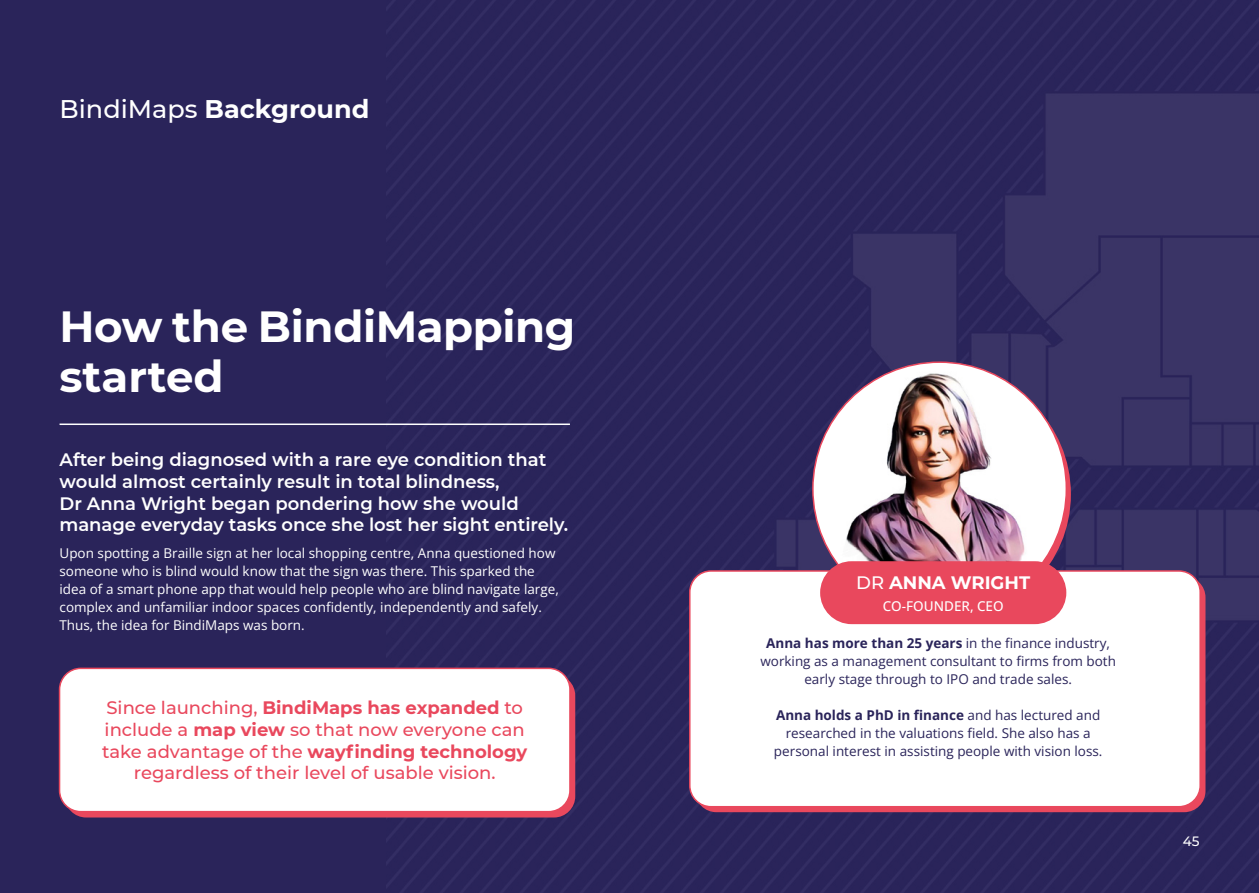
<style>
.page{position:relative;width:1259px;height:893px;background:#2a245a}
.page>*{position:absolute;margin:0;border:0;box-sizing:border-box;transform-origin:0 0}
.Heading{font:700 43.5px/49.5px "Montserrat";letter-spacing:-.01em;color:#fff}
.Introduction{font:700 25.5px "Montserrat";color:#fff}
.Paragraph{font:600 18px/21.6px "Montserrat";color:#fff}
.Paragraph-2{font:500 18px/21.6px "Montserrat";color:#e9485d;text-align:center}
.Subheading_2{font:700 18px "Montserrat";color:#fff}
.Paragraph-3{font:13.5px/18px "Open Sans";color:#fff}
.Paragraph-4{font:13.5px/18px "Open Sans";color:#2a245a;text-align:center}
.Paragraph-5{font:500 13.5px "Open Sans";color:#fff}
.Page_number{font:500 13.5px "Montserrat";color:#fff}
.s1{font-weight:500}
.s2{font-weight:700}
</style>
<div class="page">
<img style="left:387px;top:21px;width:872px;height:859px">
<hr style="left:60px;top:423px;width:510px;height:2px;background:#fff">
<div style="left:65px;top:674px;width:510px;height:143px;background:#e9485d;border-radius:21px"></div>
<div style="left:60px;top:668px;width:510px;height:144px;background:#fff;border-radius:21px"></div>
<div style="left:59px;top:668px;width:512px;height:144px;border:2px solid #e9485d;border-radius:21px"></div>
<div style="left:813px;top:362px;width:253px;height:254px;background:#fff;border-radius:50%"></div>
<img style="left:837px;top:362px;width:203px;height:202px">
<div style="left:695px;top:576px;width:510px;height:236px;background:#e9485d;border-radius:21px"></div>
<div style="left:690px;top:571px;width:510px;height:236px;background:#fff;border-radius:21px"></div>
<div style="left:689px;top:570px;width:512px;height:237px;border:2px solid #e9485d;border-radius:21px"></div>
<div style="left:820px;top:561px;width:246px;height:63px;background:#e9485d;border-radius:31px"></div>
<p class="Introduction" style="left:60px;top:91px;width:311px"><span class="s1">BindiMaps</span> Background</p>
<h1 class="Heading" style="left:60px;top:300px;width:517px">How the BindiMapping started</h1>
<p class="Paragraph" style="left:60px;top:448px;width:510px">After being diagnosed with a rare eye condition that would almost certainly result in total blindness,<br>Dr Anna Wright began pondering how she would manage everyday tasks once she lost her sight entirely.</p>
<p class="Paragraph-3" style="left:60px;top:544px;width:501px">Upon spotting a Braille sign at her local shopping centre, Anna questioned how someone who is blind would know that the sign was there. This sparked the idea of a smart phone app that would help people who are blind navigate large, complex and unfamiliar indoor spaces confidently, independently and safely.<br>Thus, the idea for BindiMaps was born.</p>
<p class="Paragraph-2" style="left:102px;top:696px;width:427px">Since launching, <span class="s2">BindiMaps has expanded</span> to include a <span class="s2">map view</span> so that now everyone can take advantage of the <span class="s2">wayfinding technology </span>regardless of their level of usable vision.</p>
<h2 class="Subheading_2" style="left:856px;top:569px;width:175px"><span class="s1">DR</span> ANNA WRIGHT</h2>
<p class="Paragraph-5" style="left:882px;top:597px;width:122px">CO-FOUNDER, CEO</p>
<p class="Paragraph-4" style="left:760px;top:634px;width:357px"><span class="s2">Anna has more than 25 years</span> in the finance industry, working as a management consultant to firms from both early stage through to IPO and trade sales.</p>
<p class="Paragraph-4" style="left:774px;top:706px;width:330px"><span class="s2">Anna holds a PhD in finance</span> and has lectured and researched in the valuations field. She also has a personal interest in assisting people with vision loss.</p>
<p class="Page_number" style="left:1182px;top:832px;width:18px">45</p>
</div>
